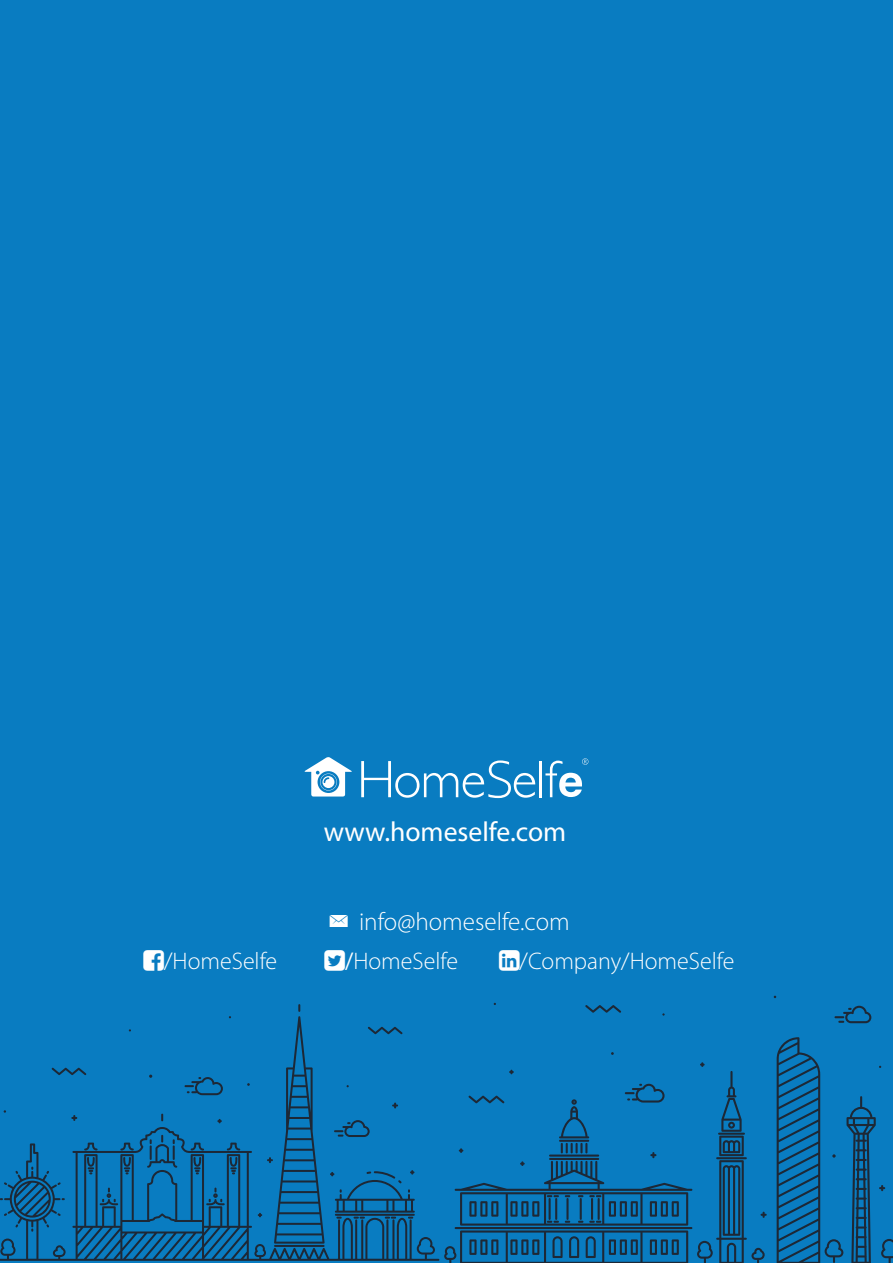
<style>
.page{position:relative;width:893px;height:1263px;background:#097cc1}
.page>*{position:absolute;margin:0;border:0;box-sizing:border-box;transform-origin:0 0}
.t1{font:27.6px "Myriad Pro";color:#fff}
.t2{font:300 25.2px "Myriad Pro";color:#fff}
.t3{font:300 24px "Myriad Pro";color:#fff}
.s1{font-weight:400}
</style>
<div class="page">
<svg style="left:0;top:1127px;width:439px;height:134px"></svg>
<svg style="left:52px;top:1067px;width:34px;height:8px"></svg>
<svg style="left:185px;top:1077px;width:38px;height:18px"></svg>
<svg style="left:71px;top:1115px;width:6px;height:6px"></svg>
<svg style="left:217px;top:1119px;width:5px;height:4px"></svg>
<hr style="left:274px;top:1245px;width:51px;height:2px;background:#1d2836">
<svg style="left:14px;top:1181px;width:37px;height:36px"></svg>
<svg style="left:57px;top:1213px;width:4px;height:3px"></svg>
<svg style="left:57px;top:1182px;width:4px;height:3px"></svg>
<svg style="left:193px;top:1157px;width:9px;height:17px"></svg>
<svg style="left:229px;top:1157px;width:9px;height:17px"></svg>
<svg style="left:206px;top:1187px;width:19px;height:18px"></svg>
<svg style="left:191px;top:1142px;width:13px;height:8px"></svg>
<svg style="left:227px;top:1142px;width:13px;height:8px"></svg>
<svg style="left:123px;top:1157px;width:8px;height:17px"></svg>
<svg style="left:87px;top:1157px;width:8px;height:17px"></svg>
<svg style="left:100px;top:1187px;width:18px;height:18px"></svg>
<svg style="left:120px;top:1142px;width:14px;height:8px"></svg>
<svg style="left:84px;top:1142px;width:14px;height:8px"></svg>
<svg style="left:161px;top:1113px;width:2px;height:8px"></svg>
<svg style="left:147px;top:1135px;width:30px;height:33px"></svg>
<svg style="left:258px;top:1004px;width:157px;height:239px"></svg>
<svg style="left:585px;top:1005px;width:36px;height:8px"></svg>
<svg style="left:834px;top:1006px;width:37px;height:17px"></svg>
<svg style="left:444px;top:1062px;width:323px;height:201px"></svg>
<svg style="left:777px;top:1037px;width:116px;height:226px"></svg>
<hr style="left:540px;top:761px;width:2px;height:36px;background:#fff">
<svg style="left:304px;top:757px;width:48px;height:39px"></svg>
<svg style="left:361px;top:760px;width:174px;height:38px"></svg>
<svg style="left:545px;top:758px;width:43px;height:39px"></svg>
<p class="t1" style="left:324px;top:815px;width:244px">www.homeselfe.com</p>
<p class="t2" style="left:359px;top:906px;width:212px">info@homeselfe.com</p>
<p class="t3" style="left:164px;top:947px;width:115px">/HomeSelfe</p>
<p class="t3" style="left:345px;top:947px;width:114px"><span class="s1">/</span>HomeSelfe</p>
<p class="t3" style="left:520px;top:947px;width:216px">/Company/HomeSelfe</p>
</div>
